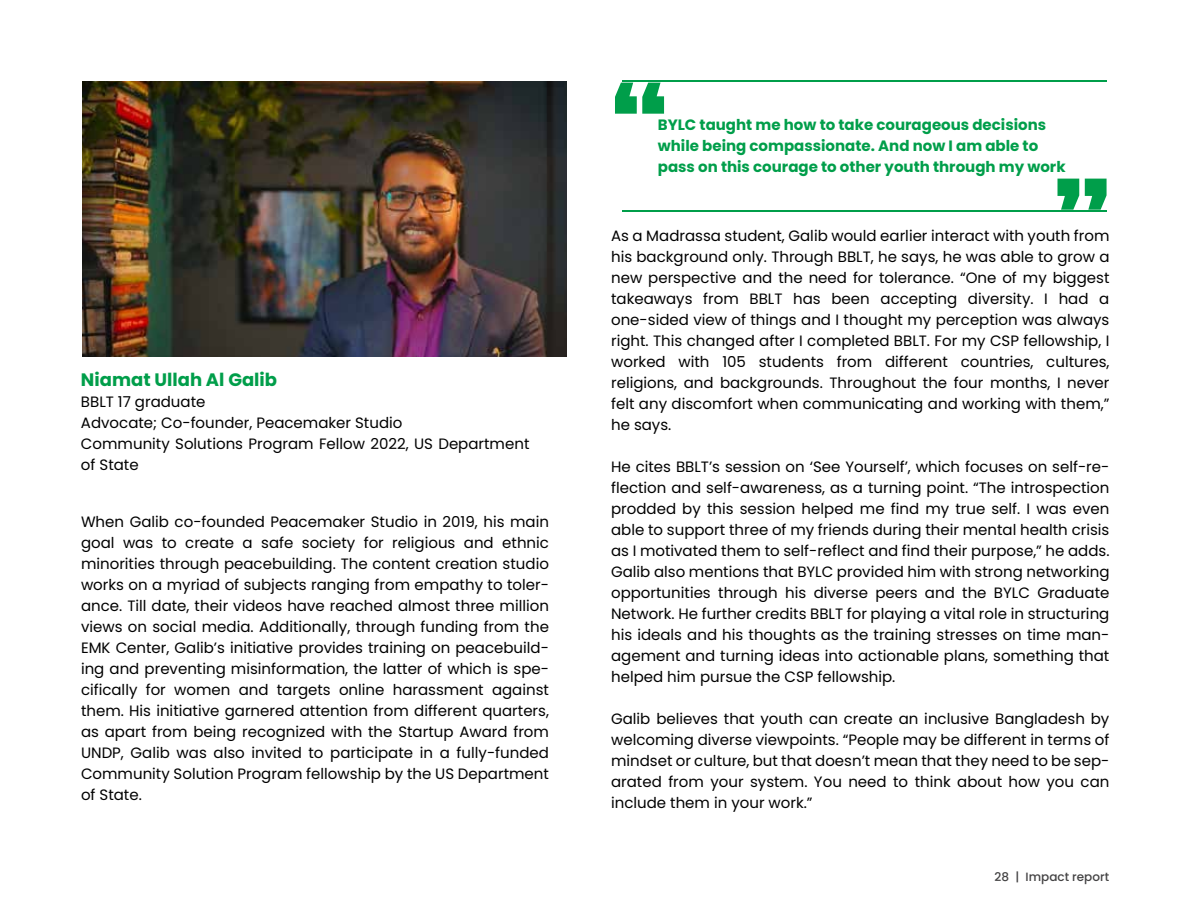
<style>
.page{position:relative;width:1188px;height:918px;background:#fff}
.page>*{position:absolute;margin:0;border:0;box-sizing:border-box;transform-origin:0 0}
.t1{font:700 18px "Poppins";color:#009e4a}
.t2{font:15px/21px "Poppins";color:#000;text-align:justify}
.t3{font:700 15px/21px "Poppins";color:#009e4a}
.t4{font:500 12px "Poppins";color:#434243}
</style>
<div class="page">
<img style="left:82px;top:81px;width:485px;height:276px">
<hr style="left:623px;top:80px;width:484px;height:2px;background:#009e4a">
<hr style="left:623px;top:210px;width:484px;height:2px;background:#009e4a">
<svg style="left:615px;top:83px;width:49px;height:31px"></svg>
<svg style="left:1058px;top:179px;width:49px;height:31px"></svg>
<p class="t1" style="left:81px;top:369px;width:198px">Niamat Ullah Al Galib</p>
<p class="t2" style="left:81px;top:391px;width:450px;text-align:left">BBLT 17 graduate<br>Advocate; Co-founder, Peacemaker Studio<br>Community Solutions Program Fellow 2022, US Department of State</p>
<p class="t2" style="left:81px;top:511px;width:470px">When Galib co-founded Peacemaker Studio in 2019, his main goal was to create a safe society for religious and ethnic minorities through peacebuilding. The content creation studio works on a myriad of subjects ranging from empathy to toler&shy;ance. Till date, their videos have reached almost three million views on social media. Additionally, through funding from the EMK Center, Galib’s initiative provides training on peacebuild&shy;ing and preventing misinformation, the latter of which is spe&shy;cifically for women and targets online harassment against them. His initiative garnered attention from different quarters, as apart from being recognized with the Startup Award from UNDP, Galib was also invited to participate in a fully-funded Community Solution Program fellowship by the US Department of State.</p>
<p class="t3" style="left:658px;top:114px;width:409px">BYLC taught me how to take courageous decisions while being compassionate. And now I am able to pass on this courage to other youth through my work</p>
<p class="t2" style="left:611px;top:226px;width:500px">As a Madrassa student, Galib would earlier interact with youth from his background only. Through BBLT, he says, he was able to grow a new perspective and the need for tolerance. “One of my biggest takeaways from BBLT has been accepting diversity. I had a one-sided view of things and I thought my perception was always right. This changed after I completed BBLT. For my CSP fellowship, I worked with 105 students from different countries, cultures, religions, and backgrounds. Throughout the four months, I never felt any discomfort when communicating and working with them,” he says.</p>
<p class="t2" style="left:611px;top:457px;width:500px">He cites BBLT’s session on ‘See Yourself’, which focuses on self-re&shy;flection and self-awareness, as a turning point. “The introspection prodded by this session helped me find my true self. I was even able to support three of my friends during their mental health crisis as I motivated them to self-reflect and find their purpose,” he adds.<br>Galib also mentions that BYLC provided him with strong networking opportunities through his diverse peers and the BYLC Graduate Network. He further credits BBLT for playing a vital role in structuring his ideals and his thoughts as the training stresses on time man&shy;agement and turning ideas into actionable plans, something that helped him pursue the CSP fellowship.</p>
<p class="t2" style="left:611px;top:709px;width:500px">Galib believes that youth can create an inclusive Bangladesh by welcoming diverse viewpoints. “People may be different in terms of mindset or culture, but that doesn’t mean that they need to be sep&shy;arated from your system. You need to think about how you can include them in your work.”</p>
<p class="t4" style="left:995px;top:870px;width:116px">28 | Impact report</p>
</div>
